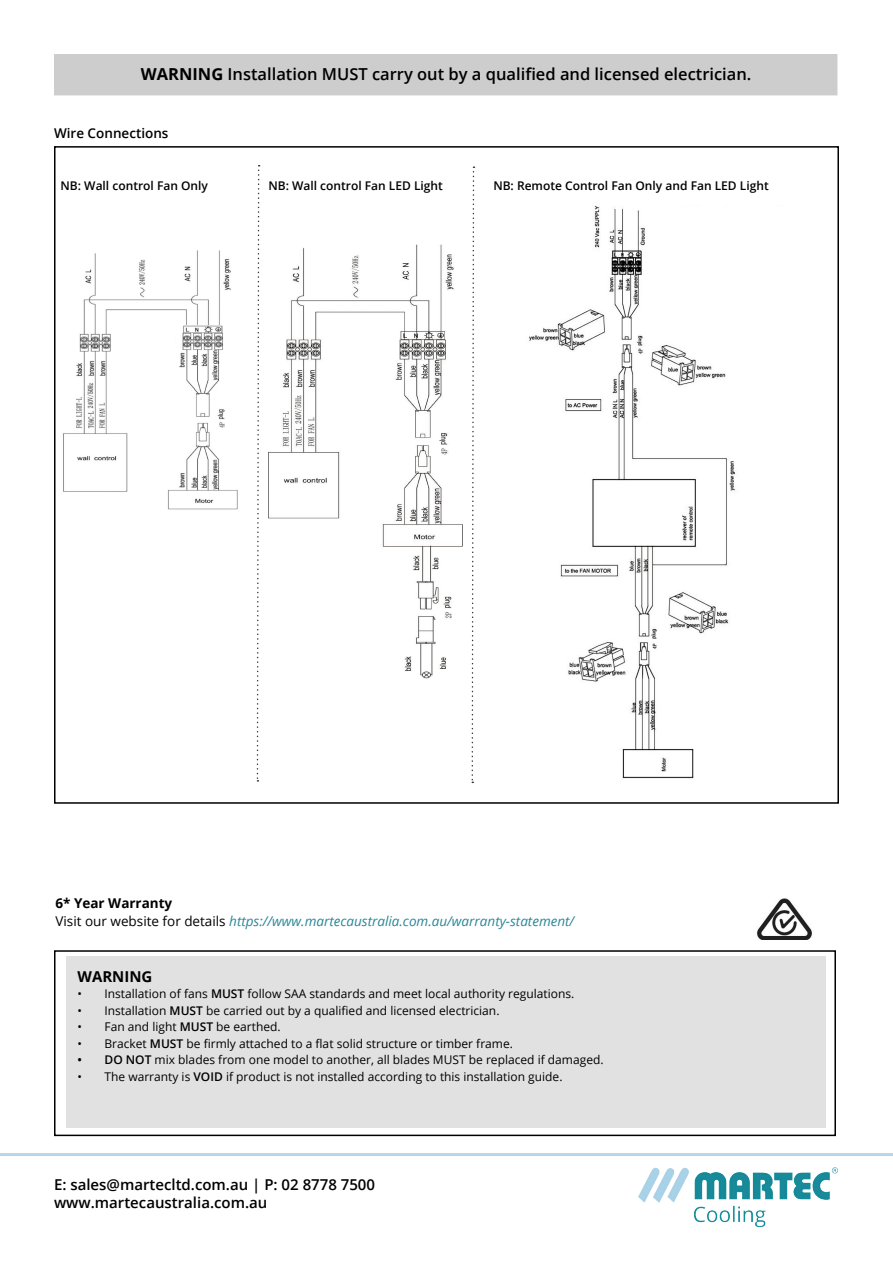
<style>
.page{position:relative;width:893px;height:1263px;background:#fff}
.page>*{position:absolute;margin:0;border:0;box-sizing:border-box;transform-origin:0 0}
.t1{font:600 16.5px "Open Sans";color:#000}
.t2{font:600 15px "Open Sans";color:#000}
.t3{font:700 15px "Open Sans";color:#000}
.t4{font:italic 13.5px "Open Sans";color:#2a8798}
.t5{font:600 13.5px "Open Sans";color:#000}
.t6{font:700 13.5px "Open Sans";color:#000}
.t7{font:12px "Open Sans";color:#000}
.t8{font:600 12px "Open Sans";color:#000}
.s1{font-weight:700}
.s2{font-style:normal;color:#000}
.s3{font-weight:600}
</style>
<div class="page">
<div style="left:67px;top:957px;width:759px;height:171px;background:#e1e1e1"></div>
<img style="left:638px;top:1167px;width:200px;height:60px">
<hr style="left:0;top:1153px;width:893px;height:3px;background:#b9d6e9">
<div style="left:55px;top:55px;width:782px;height:40px;background:#cdcdcd"></div>
<svg style="left:471px;top:166px;width:4px;height:617px"></svg>
<div style="left:54px;top:950px;width:782px;height:186px;border:2px solid #000"></div>
<img style="left:757px;top:899px;width:55px;height:40px">
<svg style="left:256px;top:165px;width:4px;height:617px"></svg>
<img style="left:63px;top:250px;width:168px;height:242px">
<img style="left:129px;top:326px;width:109px;height:184px">
<div style="left:134px;top:336px;width:41px;height:12px;background:#fff"></div>
<img style="left:268px;top:244px;width:194px;height:435px">
<div style="left:356px;top:342px;width:41px;height:12px;background:#fff"></div>
<img style="left:529px;top:205px;width:206px;height:574px">
<div style="left:669px;top:208px;width:140px;height:64px;background:#fff"></div>
<p class="t1" style="left:141px;top:62px;width:612px"><span class="s1">WARNING</span> Installation MUST carry out by a qualified and licensed electrician.</p>
<p class="t5" style="left:54px;top:124px;width:116px">Wire Connections</p>
<p class="t8" style="left:61px;top:177px;width:149px">NB: Wall control Fan Only</p>
<p class="t8" style="left:268px;top:177px;width:176px">NB: Wall control Fan LED Light</p>
<p class="t8" style="left:493px;top:177px;width:277px">NB: Remote Control Fan Only and Fan LED Light</p>
<p class="t6" style="left:56px;top:894px;width:118px">6* Year Warranty</p>
<p class="t4" style="left:56px;top:912px;width:520px"><span class="s2">Visit our website for details</span> https://www.martecaustralia.com.au/warranty-statement/</p>
<p class="t3" style="left:78px;top:966px;width:76px">WARNING</p>
<p class="t7" style="left:78px;top:986px;width:498px">• Installation of fans <span class="s3">MUST</span> follow SAA standards and meet local authority regulations.</p>
<p class="t7" style="left:78px;top:1002px;width:423px">• Installation <span class="s3">MUST</span> be carried out by a qualified and licensed electrician.</p>
<p class="t7" style="left:78px;top:1019px;width:205px">• Fan and light <span class="s3">MUST</span> be earthed.</p>
<p class="t7" style="left:78px;top:1035px;width:437px">• Bracket <span class="s3">MUST</span> be firmly attached to a flat solid structure or timber frame.</p>
<p class="t7" style="left:78px;top:1052px;width:528px"><span class="s3">• DO NOT</span> mix blades from one model to another, all blades MUST be replaced if damaged.</p>
<p class="t7" style="left:78px;top:1068px;width:486px">• The warranty is <span class="s3">VOID</span> if product is not installed according to this installation guide.</p>
<p class="t2" style="left:54px;top:1175px;width:323px">E: sales@martecltd.com.au | P: 02 8778 7500</p>
<p class="t2" style="left:54px;top:1193px;width:215px">www.martecaustralia.com.au</p>
</div>
